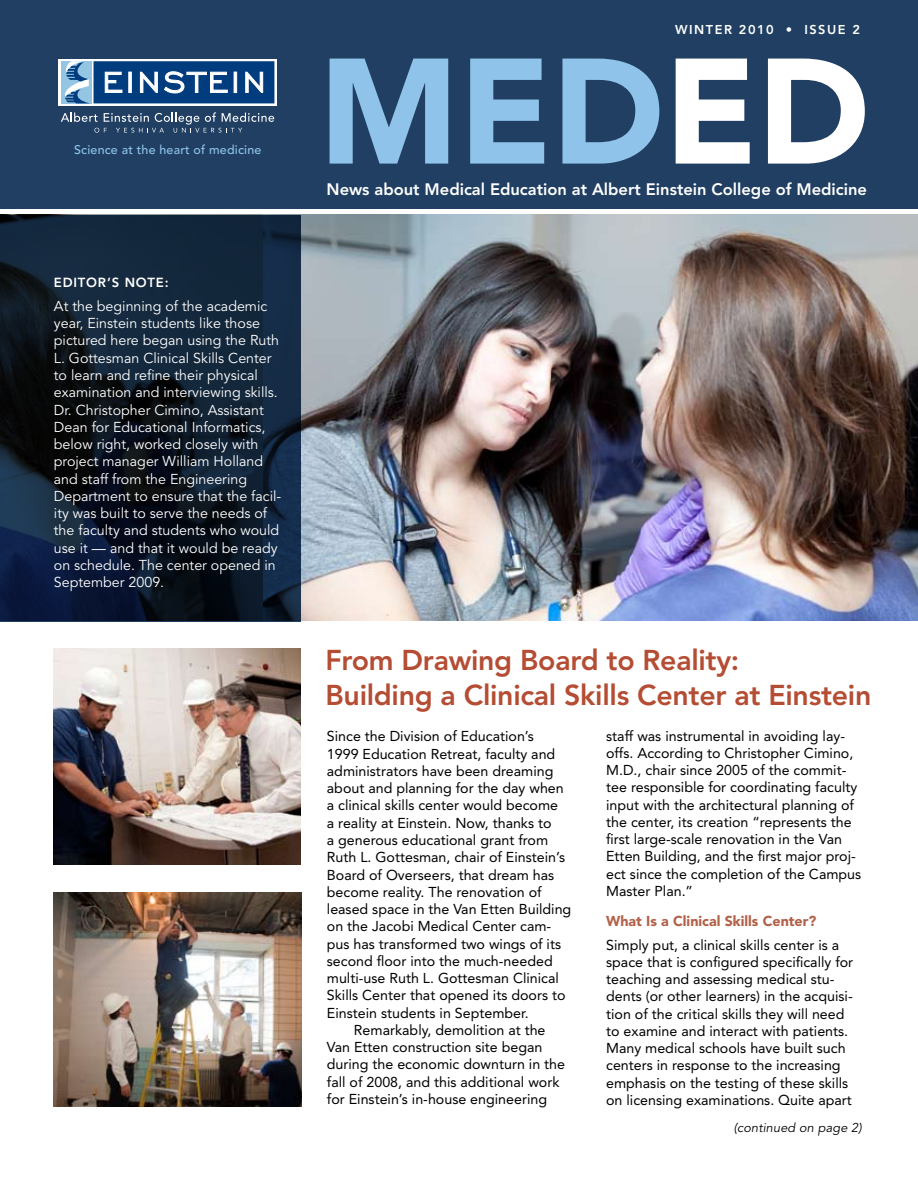
<style>
.page{position:relative;width:918px;height:1188px;background:#fff}
.page>*{position:absolute;margin:0;border:0;box-sizing:border-box;transform-origin:0 0}
.t1{font:900 148.35px "Avenir";color:#8fc3ea}
.t2{font:800 28.5px/34.5px "Avenir";letter-spacing:-.01em;color:#b44d33}
.t3{font:800 16.5px "Avenir";color:#fff}
.t4{font:14.25px/17.2px "Avenir";color:#000}
.t5{font:14.25px/17.2px "Avenir";color:#fff}
.t6{font:900 14.25px "Avenir";color:#b2614a}
.t7{font:800 13.2px "Avenir";letter-spacing:.06em;color:#fff}
.t8{font:italic 12.75px "Avenir LT Std";letter-spacing:.01em;color:#000}
.t9{font:800 12.75px "Avenir";letter-spacing:.12em;color:#fff}
.t10{font:500 12.45px "Avenir";letter-spacing:.015em;color:#8fc3ea}
.s1{color:#fff}
</style>
<div class="page">
<div style="left:0;top:0;width:918px;height:209px;background:#203f62"></div>
<img style="left:264px;top:214px;width:654px;height:407px">
<svg style="left:0;top:215px;width:301px;height:406px;background:#0e1c2d"></svg>
<img style="left:54px;top:648px;width:247px;height:216px">
<svg style="left:59px;top:59px;width:218px;height:47px"></svg>
<svg style="left:61px;top:112px;width:213px;height:21px"></svg>
<div style="left:61px;top:61px;width:31px;height:42px;background:#94c5e3"></div>
<div style="left:94px;top:61px;width:180px;height:42px;background:#003c7e"></div>
<svg style="left:105px;top:72px;width:17px;height:21px"></svg>
<div style="left:129px;top:72px;width:3px;height:21px;background:#fff;border:1px solid #fff"></div>
<svg style="left:140px;top:72px;width:18px;height:21px"></svg>
<svg style="left:164px;top:71px;width:64px;height:22px"></svg>
<div style="left:234px;top:72px;width:3px;height:21px;background:#fff;border:1px solid #fff"></div>
<svg style="left:245px;top:72px;width:18px;height:21px"></svg>
<svg style="left:65px;top:61px;width:24px;height:42px"></svg>
<img style="left:54px;top:893px;width:248px;height:213px">
<p class="t10" style="left:74px;top:142px;width:189px">Science at the heart of medicine</p>
<p class="t7" style="left:54px;top:275px;width:116px">Editor’s Note:</p>
<p class="t5" style="left:54px;top:298px;width:229px">At the beginning of the academic year, Einstein students like those pictured here began using the Ruth L. Gottesman Clinical Skills Center to learn and refine their physical examination and interviewing skills.<br>Dr. Christopher Cimino, Assistant Dean for Educational Informatics, below right, worked closely with project manager William Holland and staff from the Engineering Department to ensure that the facil&shy;ity was built to serve the needs of the faculty and students who would use it — and that it would be ready on schedule. The center opened in September 2009.</p>
<p class="t9" style="left:675px;top:22px;width:186px">Winter 2010 • Issue 2</p>
<h1 class="t1" style="left:319px;top:22px;width:552px">med<span class="s1">ed</span></h1>
<p class="t3" style="left:327px;top:179px;width:542px">News about Medical Education at Albert Einstein College of Medicine</p>
<h2 class="t2" style="left:325px;top:643px;width:548px">From Drawing Board to Reality:<br>Building a Clinical Skills Center at Einstein</h2>
<p class="t4" style="left:327px;top:728px;width:209px">Since the Division of Education’s</p>
<p class="t4" style="left:327px;top:745px;width:230px">1999 Education Retreat, faculty and</p>
<p class="t4" style="left:327px;top:762px;width:228px">administrators have been dreaming</p>
<p class="t4" style="left:327px;top:780px;width:238px">about and planning for the day when</p>
<p class="t4" style="left:327px;top:797px;width:233px">a clinical skills center would become</p>
<p class="t4" style="left:327px;top:814px;width:226px">a reality at Einstein. Now, thanks to</p>
<p class="t4" style="left:327px;top:831px;width:223px">a generous educational grant from</p>
<p class="t4" style="left:327px;top:849px;width:240px">Ruth L. Gottesman, chair of Einstein’s</p>
<p class="t4" style="left:327px;top:866px;width:229px">Board of Overseers, that dream has</p>
<p class="t4" style="left:327px;top:883px;width:216px">become reality. The renovation of</p>
<p class="t4" style="left:327px;top:900px;width:246px">leased space in the Van Etten Building</p>
<p class="t4" style="left:327px;top:918px;width:226px">on the Jacobi Medical Center cam-</p>
<p class="t4" style="left:327px;top:935px;width:236px">pus has transformed two wings of its</p>
<p class="t4" style="left:327px;top:952px;width:227px">second floor into the much-needed</p>
<p class="t4" style="left:327px;top:970px;width:234px">multi-use Ruth L. Gottesman Clinical</p>
<p class="t4" style="left:327px;top:987px;width:240px">Skills Center that opened its doors to</p>
<p class="t4" style="left:327px;top:1004px;width:203px">Einstein students in September.</p>
<p class="t4" style="left:354px;top:1021px;width:193px">Remarkably, demolition at the</p>
<p class="t4" style="left:327px;top:1039px;width:217px">Van Etten construction site began</p>
<p class="t4" style="left:327px;top:1056px;width:240px">during the economic downturn in the</p>
<p class="t4" style="left:327px;top:1073px;width:234px">fall of 2008, and this additional work</p>
<p class="t4" style="left:327px;top:1090px;width:222px">for Einstein’s in-house engineering</p>
<p class="t4" style="left:606px;top:727px;width:257px">staff was instrumental in avoiding lay&shy;offs. According to Christopher Cimino, M.D., chair since 2005 of the commit&shy;tee responsible for coordinating faculty input with the architectural planning of the center, its creation “represents the first large-scale renovation in the Van Etten Building, and the first major proj&shy;ect since the completion of the Campus Master Plan.”</p>
<p class="t6" style="left:606px;top:912px;width:212px">What Is a Clinical Skills Center?</p>
<p class="t4" style="left:606px;top:936px;width:249px">Simply put, a clinical skills center is a space that is configured specifically for teaching and assessing medical stu&shy;dents (or other learners) in the acquisi&shy;tion of the critical skills they will need to examine and interact with patients.<br>Many medical schools have built such centers in response to the increasing emphasis on the testing of these skills on licensing examinations. Quite apart</p>
<p class="t8" style="left:734px;top:1121px;width:129px">(continued on page 2)</p>
</div>
